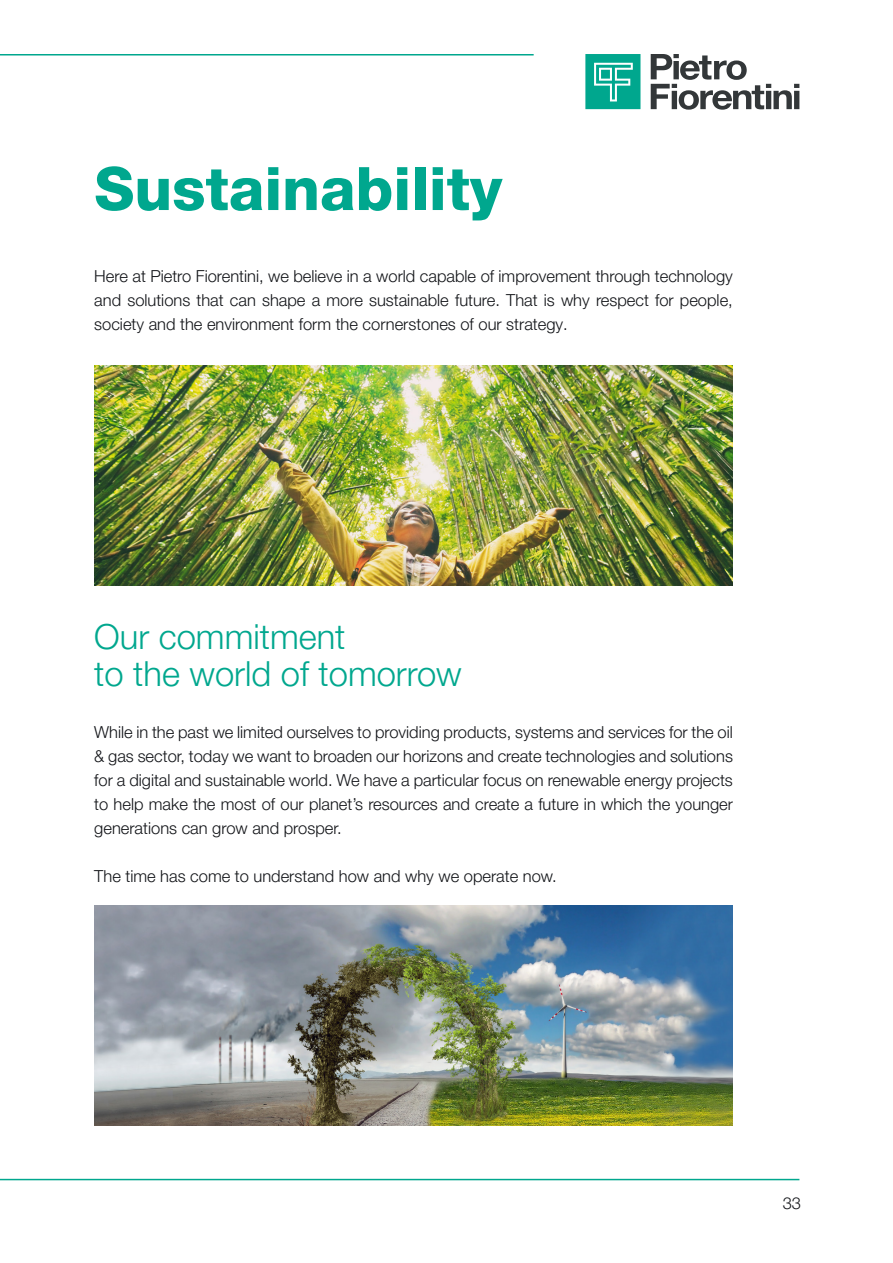
<style>
.page{position:relative;width:893px;height:1263px;background:#fff}
.page>*{position:absolute;margin:0;border:0;box-sizing:border-box;transform-origin:0 0}
.Titolo_Capitolo{font:800 60px "Helvetica Neue LT Pro";color:#00a78e}
.Titoletto{font:300 34.5px/37.5px "Helvetica Neue LT Pro";color:#00a78e}
.Testo{font:300 16.5px/24px "Helvetica Neue LT Pro";color:#121418;text-align:justify}
</style>
<div class="page">
<hr style="left:0;top:54px;width:534px;height:2px;background:#00a78e">
<hr style="left:0;top:1179px;width:799px;height:1px;background:#00a78e">
<svg style="left:651px;top:54px;width:148px;height:56px"></svg>
<svg style="left:585px;top:54px;width:55px;height:55px;background:#27b49f"></svg>
<img style="left:94px;top:906px;width:639px;height:219px">
<img style="left:94px;top:366px;width:639px;height:219px">
<p class="Titolo_Capitolo" style="left:94px;top:153px;width:409px">Sustainability</p>
<p class="Testo" style="left:94px;top:264px;width:640px">Here at Pietro Fiorentini, we believe in a world capable of improvement through technology and solutions that can shape a more sustainable future. That is why respect for people, society and the environment form the cornerstones of our strategy.</p>
<p class="Titoletto" style="left:94px;top:617px;width:369px">Our commitment<br>to the world of tomorrow</p>
<p class="Testo" style="left:94px;top:720px;width:640px">While in the past we limited ourselves to providing products, systems and services for the oil &amp; gas sector, today we want to broaden our horizons and create technologies and solutions for a digital and sustainable world. We have a particular focus on renewable energy projects to help make the most of our planet’s resources and create a future in which the younger generations can grow and prosper.</p>
<p class="Testo" style="left:94px;top:864px;width:464px">The time has come to understand how and why we operate now.</p>
<p class="Testo" style="left:783px;top:1191px;width:20px">33</p>
</div>
